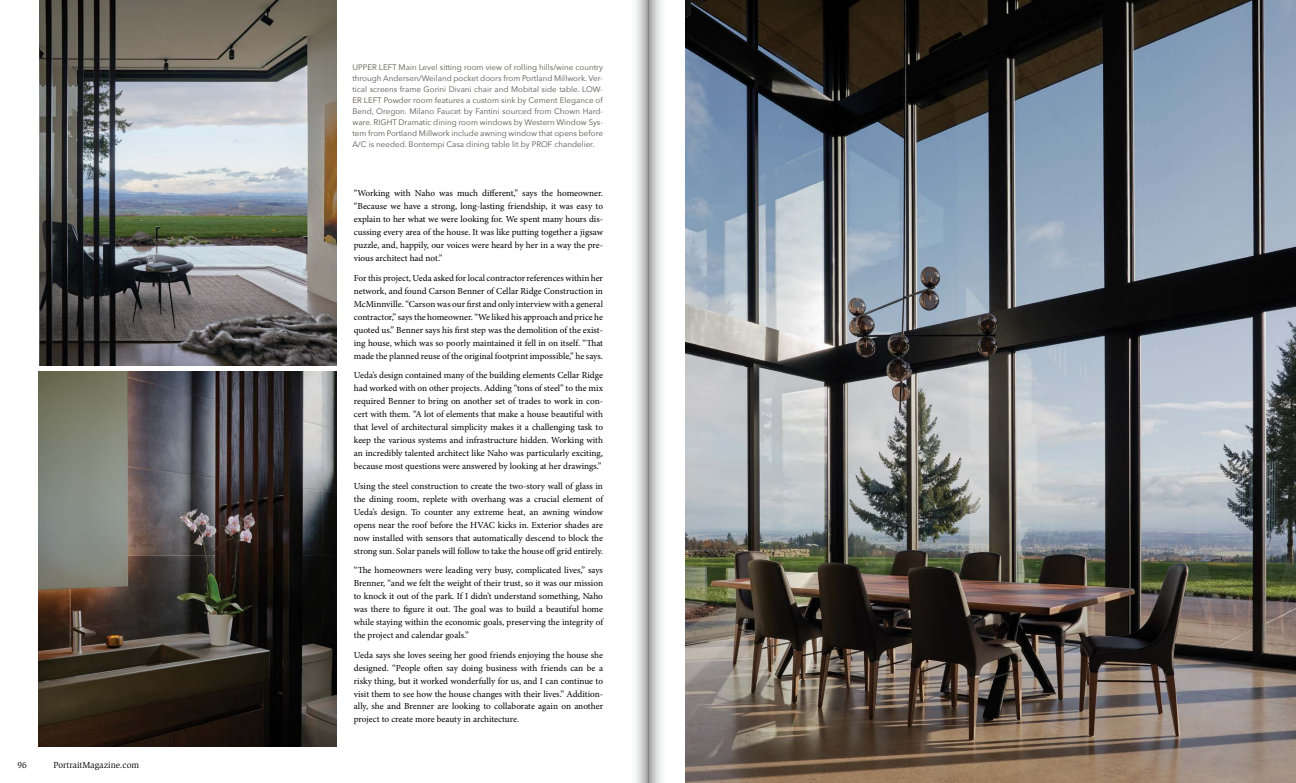
<style>
.page{position:relative;width:1296px;height:783px;background:#fff}
.page>*{position:absolute;margin:0;border:0;box-sizing:border-box;transform-origin:0 0}
.t1{font:9.2px/13px "Minion Pro";letter-spacing:-.005em;color:#000;text-align:justify}
.t2{font:9px "Slimbach Std";color:#000}
.t3{font:8px/11px "Avenir Next";color:#575553;text-align:justify}
</style>
<div class="page">
<img style="left:40px;top:0;width:296px;height:366px">
<img style="left:39px;top:371px;width:297px;height:376px">
<img style="left:685px;top:0;width:611px;height:783px">
<svg style="left:636px;top:0;width:12px;height:783px"></svg>
<svg style="left:648px;top:0;width:13px;height:783px;background:#c8c9ca"></svg>
<p class="t2" style="left:18px;top:760px;width:11px">96</p>
<p class="t2" style="left:54px;top:760px;width:87px">PortraitMagazine.com</p>
<p class="t3" style="left:352px;top:61px;width:252px">UPPER LEFT Main Level sitting room view of rolling hills/wine country through Andersen/Weiland pocket doors from Portland Millwork. Ver&shy;tical screens frame Gorini Divani chair and Mobital side table. LOW-ER LEFT Powder room features a custom sink by Cement Elegance of Bend, Oregon. Milano Faucet by Fantini sourced from Chown Hard&shy;ware. RIGHT Dramatic dining room windows by Western Window Sys&shy;tem from Portland Millwork include awning window that opens before A/C is needed. Bontempi Casa dining table lit by PROF chandelier.</p>
<p class="t1" style="left:354px;top:187px;width:251px">“Working with Naho was much different,” says the homeowner. “Because we have a strong, long-lasting friendship, it was easy to explain to her what we were looking for. We spent many hours dis&shy;cussing every area of the house. It was like putting together a jigsaw puzzle, and, happily, our voices were heard by her in a way the pre&shy;vious architect had not.”</p>
<p class="t1" style="left:354px;top:272px;width:251px">For this project, Ueda asked for local contractor references within her network, and found Carson Benner of Cellar Ridge Construction in McMinnville. “Carson was our first and only interview with a general contractor,” says the homeowner. “We liked his approach and price he quoted us.” Benner says his first step was the demolition of the exist&shy;ing house, which was so poorly maintained it fell in on itself. “That made the planned reuse of the original footprint impossible,” he says.</p>
<p class="t1" style="left:354px;top:369px;width:251px">Ueda’s design contained many of the building elements Cellar Ridge had worked with on other projects. Adding “tons of steel” to the mix required Benner to bring on another set of trades to work in con&shy;cert with them. “A lot of elements that make a house beautiful with that level of architectural simplicity makes it a challenging task to keep the various systems and infrastructure hidden. Working with an incredibly talented architect like Naho was particularly exciting, because most questions were answered by looking at her drawings.”</p>
<p class="t1" style="left:354px;top:480px;width:251px">Using the steel construction to create the two-story wall of glass in the dining room, replete with overhang was a crucial element of Ueda’s design. To counter any extreme heat, an awning window opens near the roof before the HVAC kicks in. Exterior shades are now installed with sensors that automatically descend to block the strong sun. Solar panels will follow to take the house off grid entirely.</p>
<p class="t1" style="left:354px;top:564px;width:251px">“The homeowners were leading very busy, complicated lives,” says Brenner, “and we felt the weight of their trust, so it was our mission to knock it out of the park. If I didn’t understand something, Naho was there to figure it out. The goal was to build a beautiful home while staying within the economic goals, preserving the integrity of the project and calendar goals.”</p>
<p class="t1" style="left:354px;top:648px;width:251px">Ueda says she loves seeing her good friends enjoying the house she designed. “People often say doing business with friends can be a risky thing, but it worked wonderfully for us, and I can continue to visit them to see how the house changes with their lives.” Addition&shy;ally, she and Brenner are looking to collaborate again on another project to create more beauty in architecture.</p>
</div>
